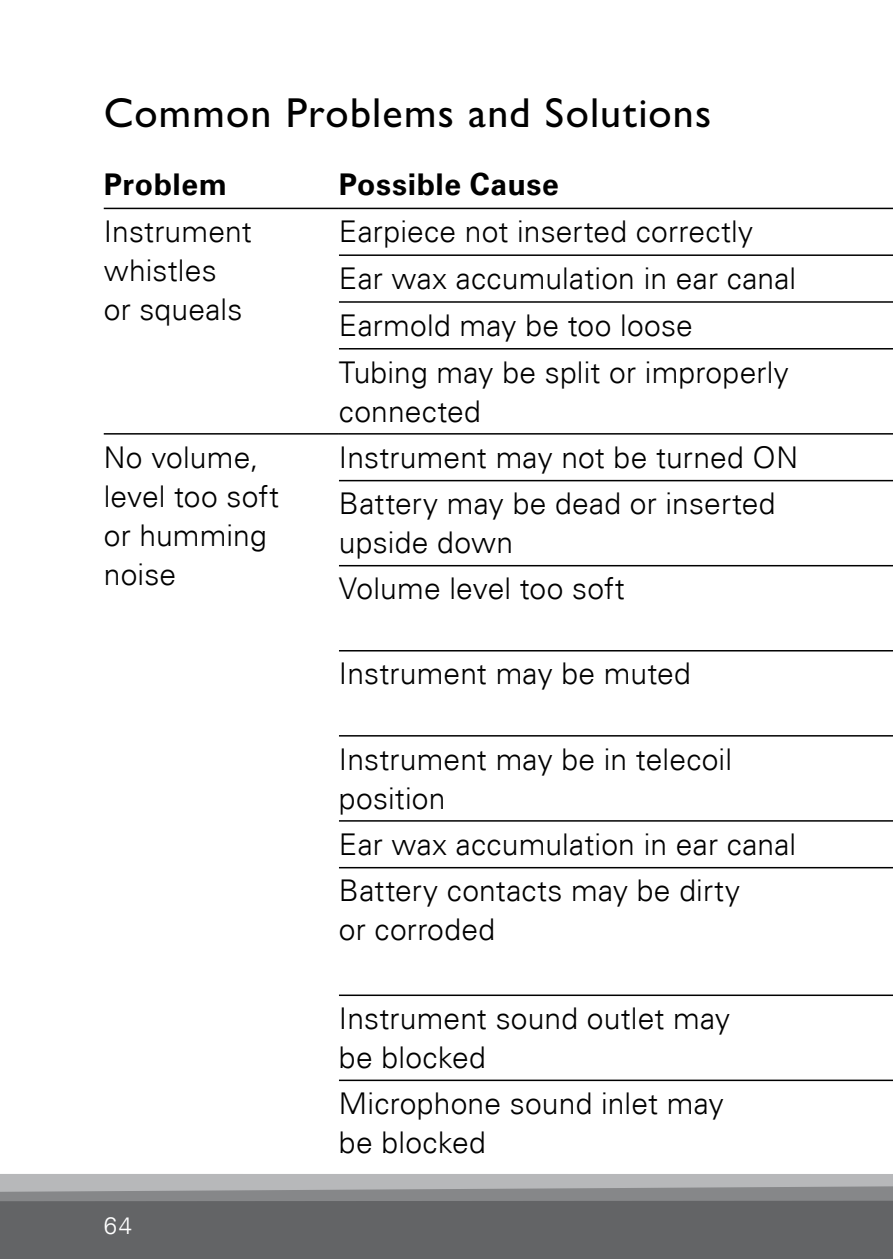
<style>
.page{position:relative;width:893px;height:1259px;background:#fff}
.page>*{position:absolute;margin:0;border:0;box-sizing:border-box;transform-origin:0 0}
.t1{font:500 42px "Gill Sans MT Pro";letter-spacing:.03em;color:#000}
.t2{font:300 30px/39px "Univers Com 45";letter-spacing:.005em;color:#000}
.t3{font:700 30px "Univers Com 65";letter-spacing:.02em;color:#000}
.t4{font:300 24px "Univers Com 45";color:#fff}
</style>
<div class="page">
<div style="left:0;top:1174px;width:893px;height:85px;background:#b7b8ba"></div>
<svg style="left:0;top:1186px;width:893px;height:14px;fill:#868789"></svg>
<div style="left:0;top:1200px;width:893px;height:59px;background:#636466"></div>
<hr style="left:104px;top:208px;width:235px;height:1px;background:#000">
<hr style="left:339px;top:208px;width:554px;height:1px;background:#000">
<hr style="left:339px;top:254px;width:554px;height:2px;background:#000">
<hr style="left:339px;top:301px;width:554px;height:2px;background:#000">
<hr style="left:339px;top:348px;width:554px;height:1px;background:#000">
<hr style="left:104px;top:433px;width:235px;height:1px;background:#000">
<hr style="left:339px;top:433px;width:554px;height:1px;background:#000">
<hr style="left:339px;top:480px;width:554px;height:1px;background:#000">
<hr style="left:339px;top:565px;width:554px;height:1px;background:#000">
<hr style="left:339px;top:650px;width:554px;height:1px;background:#000">
<hr style="left:339px;top:735px;width:554px;height:1px;background:#000">
<hr style="left:339px;top:820px;width:554px;height:1px;background:#000">
<hr style="left:339px;top:867px;width:554px;height:1px;background:#000">
<hr style="left:339px;top:994px;width:554px;height:2px;background:#000">
<hr style="left:339px;top:1079px;width:554px;height:2px;background:#000">
<h1 class="t1" style="left:104px;top:88px;width:609px">Common Problems and Solutions</h1>
<p class="t3" style="left:104px;top:167px;width:125px">Problem</p>
<p class="t3" style="left:339px;top:167px;width:221px">Possible Cause</p>
<p class="t2" style="left:104px;top:212px;width:149px">Instrument whistles<br>or squeals</p>
<p class="t2" style="left:339px;top:208px;width:459px;line-height:46.8px">Earpiece not inserted correctly<br>Ear wax accumulation in ear canal<br>Earmold may be too loose<br>Tubing may be split or improperly</p>
<p class="t2" style="left:339px;top:391px;width:143px">connected</p>
<p class="t2" style="left:104px;top:437px;width:177px">No volume, level too soft or humming noise</p>
<p class="t2" style="left:339px;top:433px;width:461px;line-height:46.8px">Instrument may not be turned ON<br>Battery may be dead or inserted</p>
<p class="t2" style="left:339px;top:520px;width:287px;line-height:45.9px">upside down<br>Volume level too soft</p>
<p class="t2" style="left:339px;top:654px;width:353px">Instrument may be muted</p>
<p class="t2" style="left:339px;top:739px;width:395px">Instrument may be in telecoil position</p>
<p class="t2" style="left:339px;top:820px;width:459px;line-height:46.8px">Ear wax accumulation in ear canal<br>Battery contacts may be dirty</p>
<p class="t2" style="left:339px;top:910px;width:158px">or corroded</p>
<p class="t4" style="left:104px;top:1210px;width:30px">64</p>
<p class="t2" style="left:339px;top:999px;width:393px">Instrument sound outlet may be blocked</p>
<p class="t2" style="left:339px;top:1084px;width:386px">Microphone sound inlet may be blocked</p>
</div>
